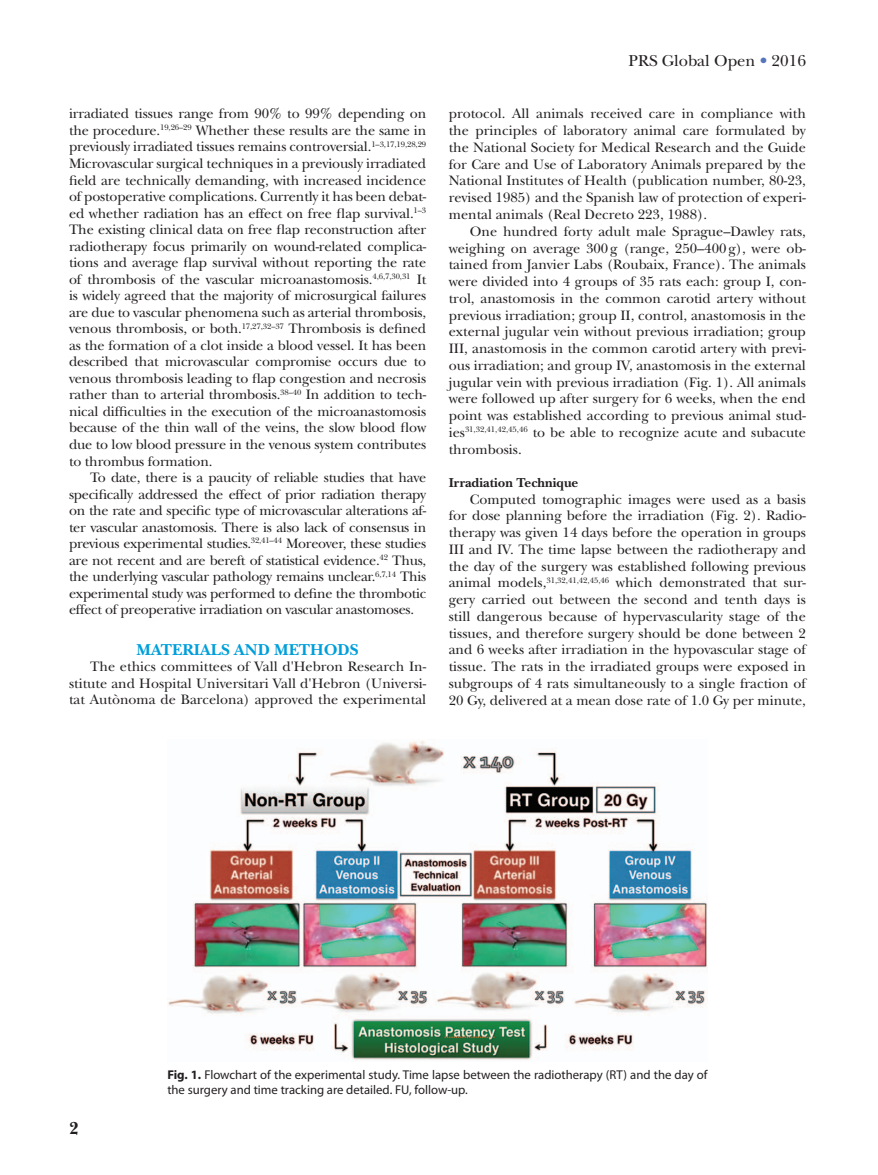
<style>
.page{position:relative;width:878px;height:1175px;background:#fff}
.page>*{position:absolute;margin:0;border:0;box-sizing:border-box;transform-origin:0 0}
.t1{font:700 18px "New Baskerville";color:#231f20}
.t2{font:700 16.5px "New Baskerville";color:#009fda}
.t3{font:16.5px "New Baskerville";color:#231f20}
.t4{font:14.25px/16.5px "New Baskerville";color:#231f20;text-align:justify}
.t5{font:700 13.5px "New Baskerville";color:#231f20}
.t6{font:12.75px/15px "Myriad Pro";color:#231f20}
.s1{color:#5775ba}
.s2{font-weight:700}
</style>
<div class="page">
<img style="left:167px;top:740px;width:540px;height:320px">
<p class="t4" style="left:69px;top:106px;width:359px">irradiated tissues range from 90% to 99% depending on the procedure.<sup>19,26–29</sup> Whether these results are the same in previously irradiated tissues remains controversial.<sup>1–3,17,19,28,29<br></sup>Microvascular surgical techniques in a previously irradiated field are technically demanding, with increased incidence of postoperative complications. Currently it has been debat&shy;ed whether radiation has an effect on free flap survival.<sup>1–3<br></sup>The existing clinical data on free flap reconstruction after radiotherapy focus primarily on wound-related complica&shy;tions and average flap survival without reporting the rate of thrombosis of the vascular microanastomosis.<sup>4,6,7,30,31</sup> It is widely agreed that the majority of microsurgical failures are due to vascular phenomena such as arterial thrombosis, venous thrombosis, or both.<sup>17,27,32–37</sup> Thrombosis is defined as the formation of a clot inside a blood vessel. It has been described that microvascular compromise occurs due to venous thrombosis leading to flap congestion and necrosis rather than to arterial thrombosis.<sup>38–40</sup> In addition to tech&shy;nical difficulties in the execution of the microanastomosis because of the thin wall of the veins, the slow blood flow due to low blood pressure in the venous system contributes to thrombus formation.</p>
<p class="t4" style="left:69px;top:469px;width:359px;text-indent:21px">To date, there is a paucity of reliable studies that have specifically addressed the effect of prior radiation therapy on the rate and specific type of microvascular alterations af&shy;ter vascular anastomosis. There is also lack of consensus in previous experimental studies.<sup>32,41–44</sup> Moreover, these studies are not recent and are bereft of statistical evidence.<sup>42</sup> Thus, the underlying vascular pathology remains unclear.<sup>6,7,14</sup> This experimental study was performed to define the thrombotic effect of preoperative irradiation on vascular anastomoses.</p>
<p class="t2" style="left:136px;top:640px;width:224px">MATERIALS AND METHODS</p>
<p class="t4" style="left:69px;top:658px;width:359px;text-indent:21px">The ethics committees of Vall d'Hebron Research In&shy;stitute and Hospital Universitari Vall d'Hebron (Universi&shy;tat Autònoma de Barcelona) approved the experimental</p>
<p class="t3" style="left:628px;top:51px;width:179px">PRS Global Open <span class="s1">•</span> 2016</p>
<p class="t4" style="left:449px;top:105px;width:359px">protocol. All animals received care in compliance with the principles of laboratory animal care formulated by the National Society for Medical Research and the Guide for Care and Use of Laboratory Animals prepared by the National Institutes of Health (publication number, 80-23, revised 1985) and the Spanish law of protection of experi&shy;mental animals (Real Decreto 223, 1988).</p>
<p class="t4" style="left:448px;top:223px;width:359px;text-indent:21px">One hundred forty adult male Sprague–Dawley rats, weighing on average 300g (range, 250–400g), were ob&shy;tained from Janvier Labs (Roubaix, France). The animals were divided into 4 groups of 35 rats each: group I, con&shy;trol, anastomosis in the common carotid artery without previous irradiation; group II, control, anastomosis in the external jugular vein without previous irradiation; group III, anastomosis in the common carotid artery with previ&shy;ous irradiation; and group IV, anastomosis in the external jugular vein with previous irradiation (Fig. 1). All animals were followed up after surgery for 6 weeks, when the end point was established according to previous animal stud&shy;ies<sup>31,32,41,42,45,46</sup> to be able to recognize acute and subacute thrombosis.</p>
<p class="t5" style="left:448px;top:474px;width:131px">Irradiation Technique</p>
<p class="t4" style="left:448px;top:490px;width:359px;text-indent:21px">Computed tomographic images were used as a basis for dose planning before the irradiation (Fig. 2). Radio&shy;therapy was given 14 days before the operation in groups III and IV. The time lapse between the radiotherapy and the day of the surgery was established following previous animal models,<sup>31,32,41,42,45,46</sup> which demonstrated that sur&shy;gery carried out between the second and tenth days is still dangerous because of hypervascularity stage of the tissues, and therefore surgery should be done between 2 and 6 weeks after irradiation in the hypovascular stage of tissue. The rats in the irradiated groups were exposed in subgroups of 4 rats simultaneously to a single fraction of 20 Gy, delivered at a mean dose rate of 1.0 Gy per minute,</p>
<p class="t1" style="left:69px;top:1118px;width:11px">2</p>
<p class="t6" style="left:167px;top:1067px;width:542px"><span class="s2">Fig. 1.</span> Flowchart of the experimental study. Time lapse between the radiotherapy (RT) and the day of the surgery and time tracking are detailed. FU, follow-up.</p>
</div>
